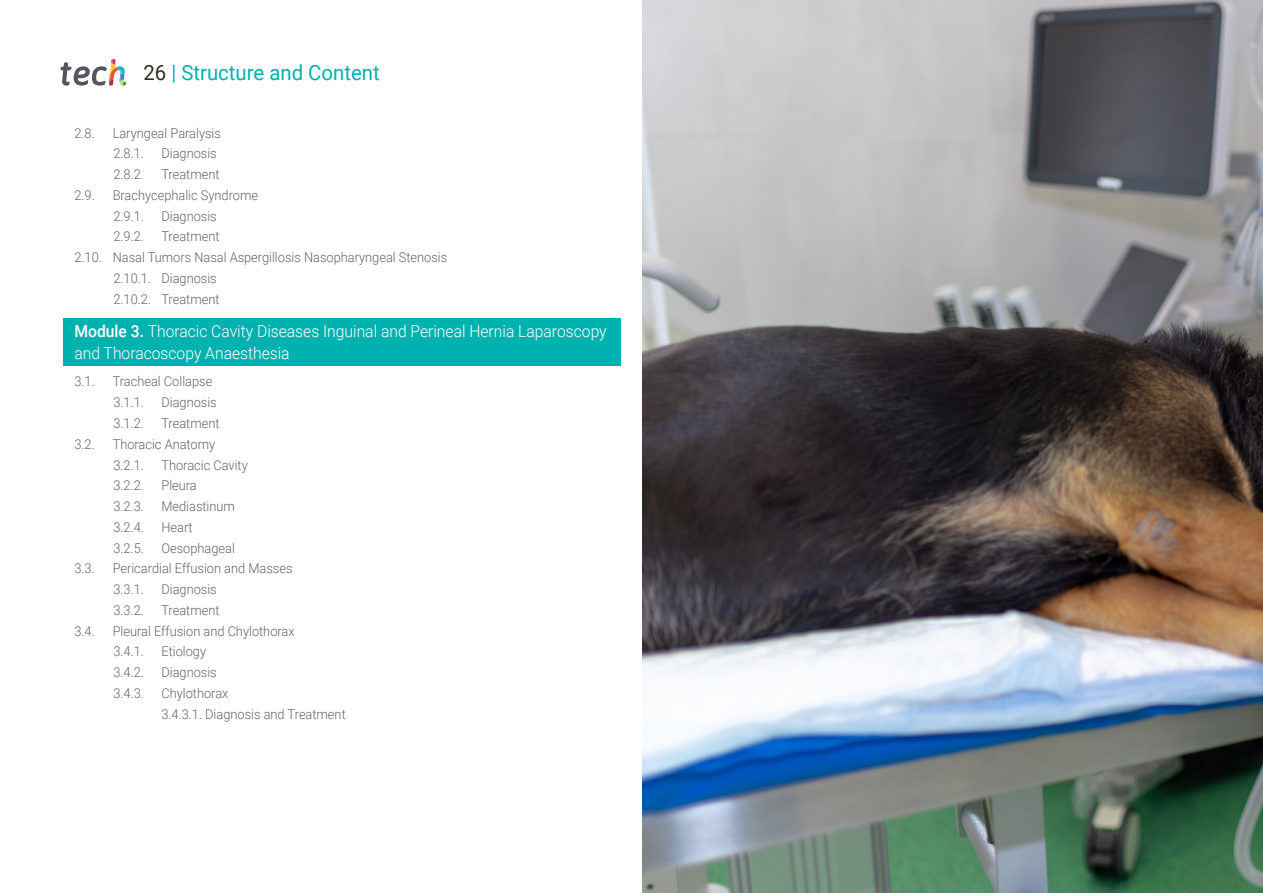
<style>
.page{position:relative;width:1263px;height:893px;background:#fff}
.page>*{position:absolute;margin:0;border:0;box-sizing:border-box;transform-origin:0 0}
.t1{font:21px "Roboto";color:#00b2af}
.t2{font:300 16.5px/22.5px "Roboto";color:#fff;scale:.95 1}
.t3{font:300 13.5px/20.7px "Roboto";color:#61646a;scale:.95 1}
.s1{color:#312e20}
.s2{font-weight:500}
</style>
<div class="page">
<div style="left:63px;top:318px;width:558px;height:48px;background:#00b2af"></div>
<svg style="left:61px;top:59px;width:65px;height:27px"></svg>
<img style="left:642px;top:0;width:621px;height:893px">
<h1 class="t1" style="left:144px;top:57px;width:238px"><span class="s1">26</span> | Structure and Content</h1>
<p class="t3" style="left:74px;top:122px;width:23px">2.8.</p>
<p class="t3" style="left:113px;top:122px;width:115px">Laryngeal Paralysis<br>2.8.1.</p>
<p class="t3" style="left:161px;top:143px;width:60px">Diagnosis</p>
<p class="t3" style="left:113px;top:164px;width:34px">2.8.2.</p>
<p class="t3" style="left:161px;top:164px;width:63px">Treatment</p>
<p class="t3" style="left:74px;top:184px;width:23px">2.9.</p>
<p class="t3" style="left:113px;top:184px;width:155px">Brachycephalic Syndrome<br>2.9.1.</p>
<p class="t3" style="left:161px;top:205px;width:60px">Diagnosis</p>
<p class="t3" style="left:113px;top:226px;width:34px">2.9.2.</p>
<p class="t3" style="left:161px;top:226px;width:63px">Treatment</p>
<p class="t3" style="left:74px;top:247px;width:394px">2.10. Nasal Tumors Nasal Aspergillosis Nasopharyngeal Stenosis</p>
<p class="t3" style="left:113px;top:267px;width:110px">2.10.1. Diagnosis</p>
<p class="t3" style="left:113px;top:288px;width:113px">2.10.2. Treatment</p>
<p class="t2" style="left:74px;top:319px;width:562px"><span class="s2">Module 3.</span> Thoracic Cavity Diseases Inguinal and Perineal Hernia Laparoscopy and Thoracoscopy Anaesthesia</p>
<p class="t3" style="left:74px;top:371px;width:23px">3.1.</p>
<p class="t3" style="left:113px;top:371px;width:106px">Tracheal Collapse<br>3.1.1.</p>
<p class="t3" style="left:161px;top:392px;width:60px">Diagnosis</p>
<p class="t3" style="left:113px;top:412px;width:34px">3.1.2.</p>
<p class="t3" style="left:161px;top:412px;width:63px">Treatment</p>
<p class="t3" style="left:74px;top:433px;width:23px">3.2.</p>
<p class="t3" style="left:113px;top:433px;width:109px">Thoracic Anatomy<br>3.2.1.</p>
<p class="t3" style="left:161px;top:454px;width:92px">Thoracic Cavity</p>
<p class="t3" style="left:113px;top:475px;width:34px">3.2.2.</p>
<p class="t3" style="left:161px;top:475px;width:39px">Pleura</p>
<p class="t3" style="left:113px;top:495px;width:34px">3.2.3.</p>
<p class="t3" style="left:161px;top:495px;width:79px">Mediastinum</p>
<p class="t3" style="left:113px;top:516px;width:34px">3.2.4.</p>
<p class="t3" style="left:161px;top:516px;width:34px">Heart</p>
<p class="t3" style="left:113px;top:537px;width:34px">3.2.5.</p>
<p class="t3" style="left:161px;top:537px;width:79px">Oesophageal</p>
<p class="t3" style="left:74px;top:558px;width:23px">3.3.</p>
<p class="t3" style="left:113px;top:558px;width:191px">Pericardial Effusion and Masses<br>3.3.1.</p>
<p class="t3" style="left:161px;top:578px;width:60px">Diagnosis</p>
<p class="t3" style="left:113px;top:599px;width:34px">3.3.2.</p>
<p class="t3" style="left:161px;top:599px;width:63px">Treatment</p>
<p class="t3" style="left:74px;top:620px;width:23px">3.4.</p>
<p class="t3" style="left:113px;top:620px;width:193px">Pleural Effusion and Chylothorax<br>3.4.1.</p>
<p class="t3" style="left:161px;top:641px;width:49px">Etiology</p>
<p class="t3" style="left:113px;top:661px;width:34px">3.4.2.</p>
<p class="t3" style="left:161px;top:661px;width:60px">Diagnosis</p>
<p class="t3" style="left:113px;top:682px;width:34px">3.4.3.</p>
<p class="t3" style="left:161px;top:682px;width:196px">Chylothorax<br>3.4.3.1. Diagnosis and Treatment</p>
</div>
